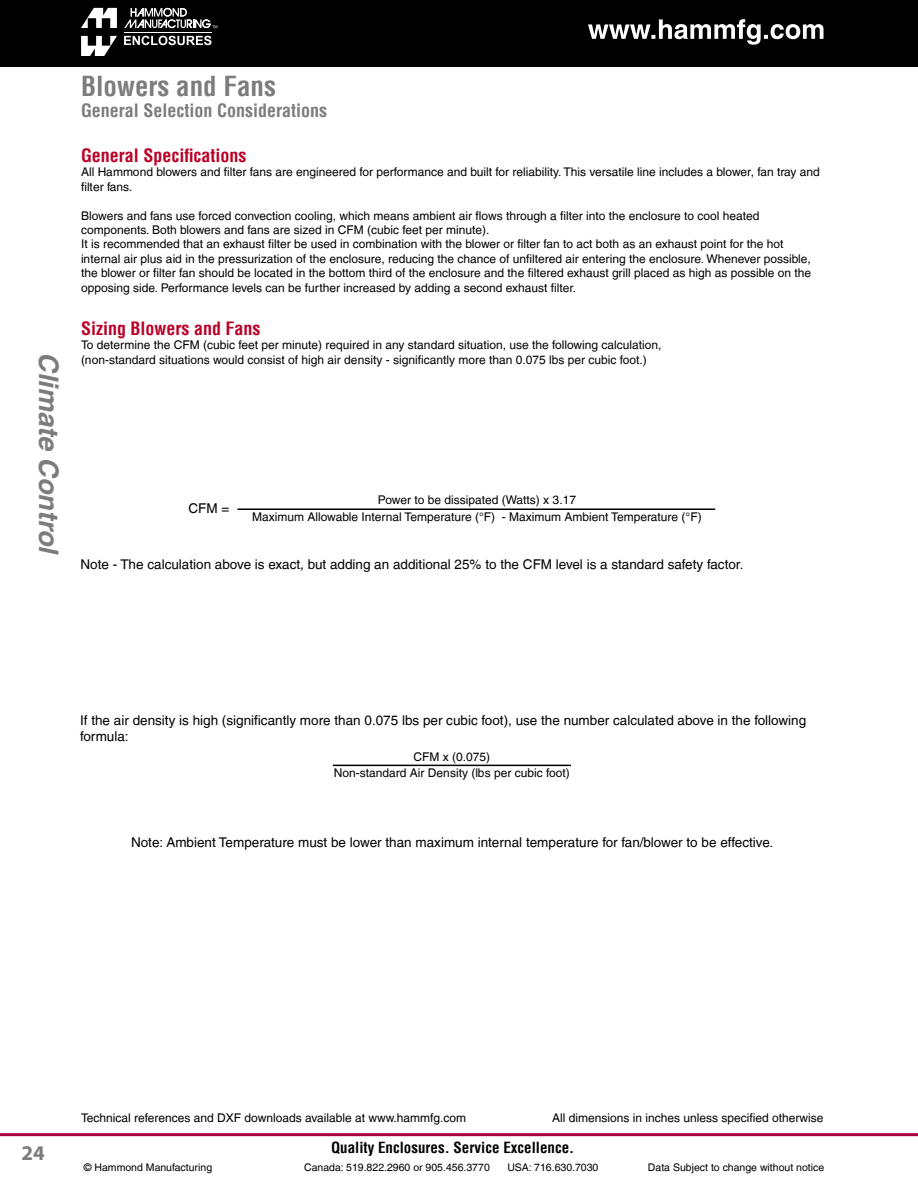
<style>
.page{position:relative;width:918px;height:1188px;background:#fff}
.page>*{position:absolute;margin:0;border:0;box-sizing:border-box;transform-origin:0 0}
.t1{font:italic 700 27px "Helvetica";color:#7c7c7c}
.t2{font:700 condensed 27px "Helvetica";color:#7c7c7c}
.t3{font:700 21px "Myriad";color:#7c7c7c}
.t4{font:700 condensed 18px "Helvetica";color:#b90027}
.t5{font:700 condensed 18px "Helvetica";color:#7c7c7c}
.t6{font:700 condensed 15px "Helvetica";color:#000}
.t7{font:13.5px/16.2px "Helvetica";color:#000}
.t8{font:12px/14.4px "Helvetica";color:#000}
.t9{font:10.5px "Helvetica";color:#000}
</style>
<div class="page">
<hr style="left:0;top:1133px;width:918px;height:3px;background:#aa003e">
<div style="left:0;top:0;width:918px;height:68px;background:#000"></div>
<svg style="left:81px;top:8px;width:36px;height:20px"></svg>
<svg style="left:81px;top:36px;width:36px;height:20px"></svg>
<svg style="left:124px;top:8px;width:93px;height:20px"></svg>
<hr style="left:124px;top:32px;width:87px;height:1px;background:#fff">
<svg style="left:124px;top:36px;width:88px;height:9px"></svg>
<svg style="left:588px;top:19px;width:236px;height:26px"></svg>
<hr style="left:333px;top:765px;width:238px;height:1px;background:#000">
<hr style="left:237px;top:508px;width:478px;height:2px;background:#000">
<h1 class="t1" style="left:65px;top:352px;width:204px;rotate:90deg">Climate Control</h1>
<h1 class="t2" style="left:81px;top:69px;width:196px">Blowers and Fans</h1>
<h3 class="t5" style="left:81px;top:99px;width:248px">General Selection Considerations</h3>
<h3 class="t4" style="left:81px;top:144px;width:167px">General Specifications</h3>
<p class="t8" style="left:81px;top:165px;width:740px">All Hammond blowers and filter fans are engineered for performance and built for reliability. This versatile line includes a blower, fan tray and filter fans.</p>
<p class="t8" style="left:81px;top:208px;width:732px">Blowers and fans use forced convection cooling, which means ambient air flows through a filter into the enclosure to cool heated components. Both blowers and fans are sized in CFM (cubic feet per minute).<br>It is recommended that an exhaust filter be used in combination with the blower or filter fan to act both as an exhaust point for the hot internal air plus aid in the pressurization of the enclosure, reducing the chance of unfiltered air entering the enclosure. Whenever possible, the blower or filter fan should be located in the bottom third of the enclosure and the filtered exhaust grill placed as high as possible on the opposing side. Performance levels can be further increased by adding a second exhaust filter.</p>
<h3 class="t4" style="left:81px;top:317px;width:181px">Sizing Blowers and Fans</h3>
<p class="t8" style="left:81px;top:338px;width:582px">To determine the CFM (cubic feet per minute) required in any standard situation, use the following calculation, (non-standard situations would consist of high air density - significantly more than 0.075 lbs per cubic foot.)</p>
<p class="t7" style="left:188px;top:500px;width:42px">CFM =</p>
<p class="t8" style="left:252px;top:492px;width:451px;line-height:16.5px;text-align:center">Power to be dissipated (Watts) x 3.17<br>Maximum Allowable Internal Temperature (°F) - Maximum Ambient Temperature (°F)</p>
<p class="t7" style="left:81px;top:556px;width:664px">Note - The calculation above is exact, but adding an additional 25% to the CFM level is a standard safety factor.</p>
<p class="t7" style="left:80px;top:712px;width:728px">If the air density is high (significantly more than 0.075 lbs per cubic foot), use the number calculated above in the following formula:</p>
<p class="t8" style="left:334px;top:748px;width:237px;line-height:16.5px;text-align:center">CFM x (0.075)<br>Non-standard Air Density (lbs per cubic foot)</p>
<p class="t7" style="left:131px;top:834px;width:644px">Note: Ambient Temperature must be lower than maximum internal temperature for fan/blower to be effective.</p>
<h2 class="t3" style="left:22px;top:1142px;width:25px">24</h2>
<p class="t8" style="left:81px;top:1111px;width:387px">Technical references and DXF downloads available at www.hammfg.com</p>
<p class="t8" style="left:552px;top:1111px;width:273px">All dimensions in inches unless specified otherwise</p>
<p class="t6" style="left:331px;top:1138px;width:245px">Quality Enclosures. Service Excellence.</p>
<p class="t9" style="left:84px;top:1161px;width:130px">© Hammond Manufacturing</p>
<p class="t9" style="left:304px;top:1161px;width:187px">Canada: 519.822.2960 or 905.456.3770</p>
<p class="t9" style="left:507px;top:1161px;width:93px">USA: 716.630.7030</p>
<p class="t9" style="left:648px;top:1161px;width:178px">Data Subject to change without notice</p>
</div>
